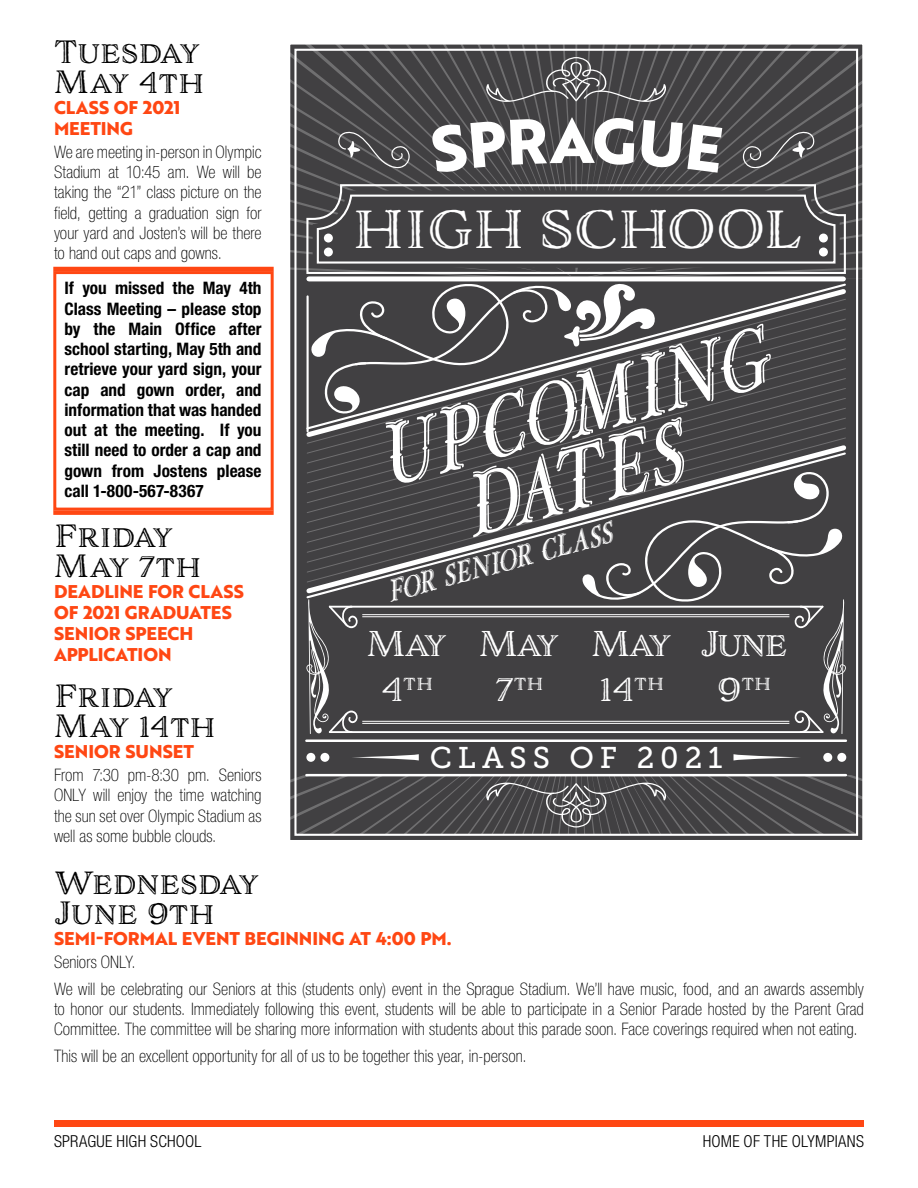
<style>
.page{position:relative;width:918px;height:1188px;background:#fff}
.page>*{position:absolute;margin:0;border:0;box-sizing:border-box;transform-origin:0 0}
.t1{font:italic 87.3px/69.8px "OLDBOBJUNIOR";color:#fff;text-align:center}
.t2{font:800 62.4px "Brother 1816";color:#fff}
.t3{font:49.8px "Adorn Engraved";color:#fff}
.t4{font:33.45px "Adorn Engraved";letter-spacing:-.08em;color:#fff}
.t5{font:30px "Adorn Engraved";color:#000}
.t6{font:30px "Adorn Engraved";letter-spacing:-.03em;color:#000}
.t7{font:italic 29.85px "OLDBOBJUNIOR";color:#fff}
.t8{font:29.85px "Museo Slab 500";letter-spacing:.2em;color:#fff}
.t9{font:19.5px "Adorn Engraved";color:#fff}
.Sub-header{font:800 18px/21px "Brother 1816";color:#ff4713}
.Body{font:100 condensed 17.25px/20.2px "Helvetica Neue LT Std";color:#000;text-align:justify}
.Number_Text{font:100 condensed 17.25px/20.2px "Helvetica Neue LT Std";color:#000;text-align:justify}
.Body-2{font:700 condensed 17.25px/20.2px "Helvetica Neue LT Std";color:#000;text-align:justify}
.t10{font:300 condensed 16.5px "Helvetica Neue LT Std";letter-spacing:.015em;color:#000}
.s1{font-size:33.45px}
</style>
<div class="page">
<div style="left:54px;top:1120px;width:810px;height:7px;background:#ff4713"></div>
<svg style="left:290px;top:279px;width:573px;height:561px;background:#545355"></svg>
<svg style="left:290px;top:44px;width:573px;height:235px;background:#504f51"></svg>
<svg style="left:305px;top:183px;width:542px;height:92px"></svg>
<svg style="left:313px;top:190px;width:527px;height:78px;background:#4d4c4e"></svg>
<svg style="left:303px;top:285px;width:547px;height:156px;background:#4d4c4e"></svg>
<svg style="left:303px;top:442px;width:547px;height:155px;background:#4b4a4c"></svg>
<div style="left:309px;top:276px;width:534px;height:5px;background:#fff"></div>
<hr style="left:307px;top:296px;width:2px;height:135px;background:#fff">
<svg style="left:311px;top:282px;width:345px;height:132px;background:#5f5e60"></svg>
<svg style="left:306px;top:471px;width:540px;height:264px;background:#4f4f50"></svg>
<hr style="left:306px;top:774px;width:540px;height:2px;background:#fff">
<hr style="left:306px;top:739px;width:540px;height:3px;background:#fff">
<svg style="left:351px;top:754px;width:68px;height:6px"></svg>
<svg style="left:734px;top:754px;width:67px;height:6px"></svg>
<svg style="left:485px;top:57px;width:183px;height:45px;background:#585759"></svg>
<svg style="left:290px;top:775px;width:573px;height:60px;background:#555456"></svg>
<div style="left:324px;top:234px;width:9px;height:9px;background:#fff;border-radius:50%"></div>
<div style="left:324px;top:248px;width:9px;height:9px;background:#fff;border-radius:50%"></div>
<div style="left:819px;top:234px;width:9px;height:9px;background:#fff;border-radius:50%"></div>
<div style="left:819px;top:248px;width:9px;height:9px;background:#fff;border-radius:50%"></div>
<svg style="left:743px;top:131px;width:72px;height:38px;background:#595859"></svg>
<svg style="left:338px;top:131px;width:72px;height:38px;background:#585859"></svg>
<div style="left:320px;top:753px;width:9px;height:9px;background:#fff;border-radius:50%"></div>
<div style="left:306px;top:753px;width:9px;height:9px;background:#fff;border-radius:50%"></div>
<div style="left:837px;top:753px;width:9px;height:9px;background:#fff;border-radius:50%"></div>
<div style="left:823px;top:753px;width:9px;height:9px;background:#fff;border-radius:50%"></div>
<div style="left:262px;top:16px;width:629px;height:853px;border:5px solid #fff;border-radius:22px"></div>
<hr style="left:362px;top:721px;width:427px;height:1px;background:#fff">
<hr style="left:362px;top:723px;width:427px;height:1px;background:#fff">
<hr style="left:362px;top:614px;width:427px;height:1px;background:#fff">
<hr style="left:362px;top:616px;width:427px;height:1px;background:#fff">
<div style="left:53px;top:271px;width:221px;height:240px;border:3px solid #ff4713"></div>
<div style="left:53px;top:510px;width:221px;height:5px;background:#ff4713"></div>
<hr style="left:53px;top:267px;width:221px;height:4px;background:#ff4713">
<svg style="left:431px;top:118px;width:116px;height:55px;background:#474648"></svg>
<svg style="left:593px;top:117px;width:130px;height:56px;background:#474648"></svg>
<p class="t5" style="left:54px;top:31px;width:148px">Tuesday</p>
<p class="t5" style="left:54px;top:61px;width:152px">May 4th</p>
<p class="Sub-header" style="left:54px;top:96px;width:128px">CLASS OF 2021<br>MEETING</p>
<p class="Body" style="left:54px;top:142px;width:209px">We are meeting in-person in Olympic Stadium at 10:45 am. We will be taking the “21” class picture on the field, getting a graduation sign for your yard and Josten’s will be there to hand out caps and gowns.</p>
<p class="Body-2" style="left:64px;top:278px;width:199px">If you missed the May 4th Class Meeting – please stop by the Main Office after school starting, May 5th and retrieve your yard sign, your cap and gown order, and information that was handed out at the meeting. If you still need to order a cap and gown from Jostens please call 1-800-567-8367</p>
<p class="t5" style="left:54px;top:515px;width:121px">Friday</p>
<p class="t5" style="left:54px;top:545px;width:149px">May 7th</p>
<p class="Sub-header" style="left:54px;top:580px;width:191px">DEADLINE FOR CLASS<br>OF 2021 GRADUATES<br>SENIOR SPEECH<br>APPLICATION</p>
<p class="t5" style="left:54px;top:675px;width:121px">Friday</p>
<p class="t5" style="left:54px;top:705px;width:163px">May 14th</p>
<p class="Sub-header" style="left:54px;top:741px;width:142px">SENIOR SUNSET</p>
<p class="Body" style="left:54px;top:765px;width:209px">From 7:30 pm-8:30 pm. Seniors ONLY will enjoy the time watching the sun set over Olympic Stadium as well as some bubble clouds.</p>
<p class="t6" style="left:54px;top:862px;width:207px">Wednesday</p>
<p class="t5" style="left:54px;top:892px;width:162px">June 9th</p>
<p class="Sub-header" style="left:54px;top:927px;width:399px">SEMI-FORMAL EVENT BEGINNING AT 4:00 PM.</p>
<p class="Body" style="left:54px;top:951px;width:83px">Seniors ONLY.</p>
<p class="Number_Text" style="left:54px;top:978px;width:812px">We will be celebrating our Seniors at this (students only) event in the Sprague Stadium. We’ll have music, food, and an awards assembly to honor our students. Immediately following this event, students will be able to participate in a Senior Parade hosted by the Parent Grad Committee. The committee will be sharing more information with students about this parade soon. Face coverings required when not eating.</p>
<p class="Body" style="left:54px;top:1046px;width:474px">This will be an excellent opportunity for all of us to be together this year, in-person.</p>
<h2 class="t2" style="left:550px;top:93px;width:46px">A</h2>
<p class="t3" style="left:353px;top:195px;width:451px">HIGH SCHOOL</p>
<p class="t1" style="left:370px;top:432px;width:405px;rotate:-15deg">UPCOMING<br>DATES</p>
<p class="t7" style="left:385px;top:581px;width:233px;rotate:-15deg">FOR SENIOR CLASS</p>
<p class="t4" style="left:367px;top:621px;width:82px">May</p>
<p class="t4" style="left:479px;top:621px;width:82px">May</p>
<p class="t4" style="left:592px;top:621px;width:82px">May</p>
<p class="t4" style="left:700px;top:621px;width:89px">June</p>
<p class="t9" style="left:381px;top:670px;width:53px"><span class="s1">4</span>th</p>
<p class="t9" style="left:495px;top:670px;width:50px"><span class="s1">7</span>th</p>
<p class="t4" style="left:600px;top:666px;width:66px">14<sup>th</sup></p>
<p class="t9" style="left:717px;top:670px;width:56px"><span class="s1">9</span>th</p>
<p class="t8" style="left:430px;top:741px;width:294px">CLASS OF 2021</p>
<p class="t10" style="left:54px;top:1131px;width:149px">SPRAGUE HIGH SCHOOL</p>
<p class="t10" style="left:703px;top:1131px;width:163px">HOME OF THE OLYMPIANS</p>
</div>
